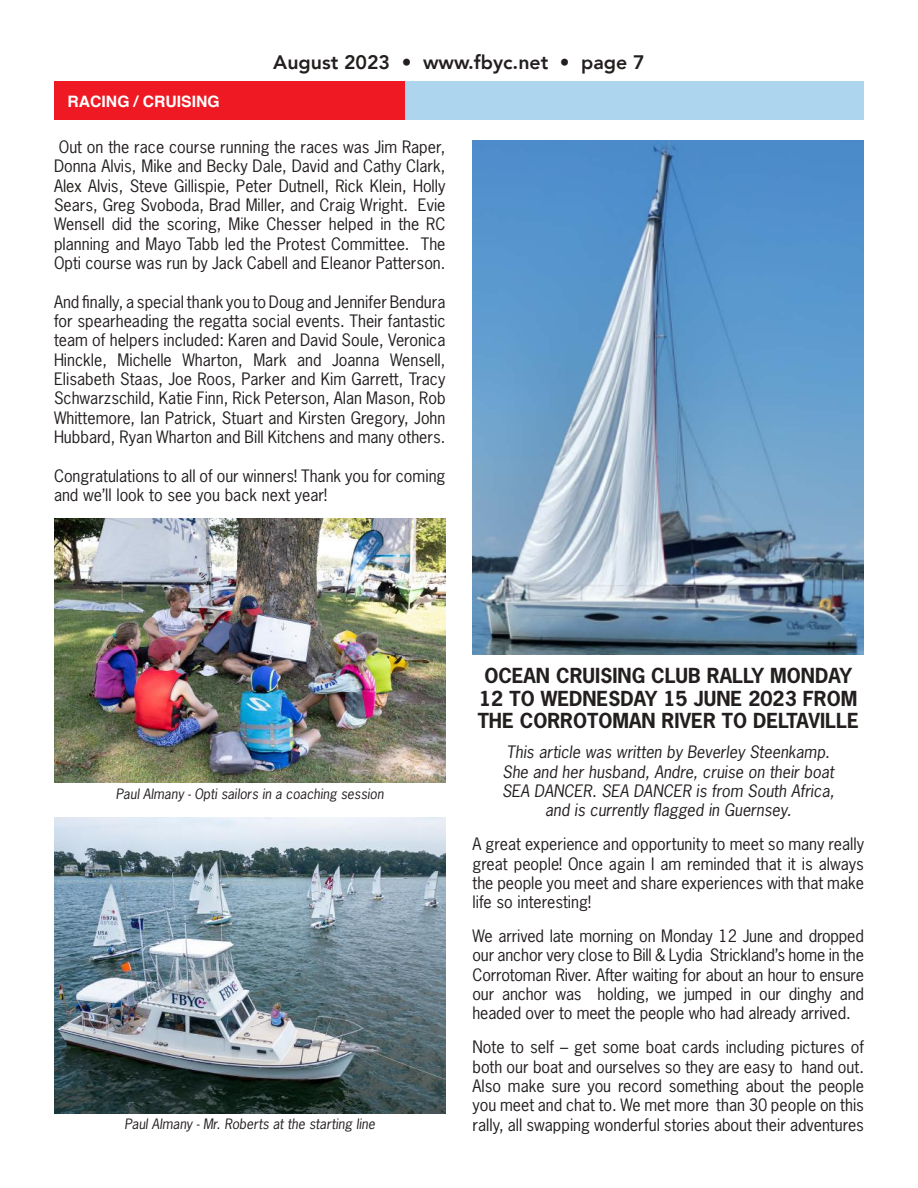
<style>
.page{position:relative;width:918px;height:1188px;background:#fff}
.page>*{position:absolute;margin:0;border:0;box-sizing:border-box;transform-origin:0 0}
.t1{font:700 19.5px/22.5px "News Gothic Std";color:#241f1f;text-align:center}
.t2{font:800 19.5px "Avenir";color:#241f1f}
.t3{font:16.2px/19.4px "News Gothic Std";color:#241f1f;text-align:justify}
.t4{font:italic 16.2px/19.4px "News Gothic Std";color:#241f1f;text-align:center}
.t5{font:700 15.75px "Helvetica";color:#fff}
.t6{font:italic 13.5px "News Gothic Std";color:#241f1f}
</style>
<div class="page">
<div style="left:400px;top:81px;width:464px;height:39px;background:#add5ee"></div>
<div style="left:54px;top:81px;width:351px;height:39px;background:#ef1923"></div>
<img style="left:54px;top:519px;width:392px;height:264px">
<img style="left:54px;top:817px;width:392px;height:296px">
<img style="left:472px;top:140px;width:392px;height:514px">
<p class="t2" style="left:273px;top:47px;width:373px">August 2023 • www.fbyc.net • page 7</p>
<p class="t5" style="left:68px;top:88px;width:154px">RACING / CRUISING</p>
<p class="t3" style="left:54px;top:137px;width:393px">Out on the race course running the races was Jim Raper, Donna Alvis, Mike and Becky Dale, David and Cathy Clark, Alex Alvis, Steve Gillispie, Peter Dutnell, Rick Klein, Holly Sears, Greg Svoboda, Brad Miller, and Craig Wright. Evie Wensell did the scoring, Mike Chesser helped in the RC planning and Mayo Tabb led the Protest Committee. The Opti course was run by Jack Cabell and Eleanor Patterson.</p>
<p class="t3" style="left:54px;top:292px;width:393px">And finally, a special thank you to Doug and Jennifer Bendura for spearheading the regatta social events. Their fantastic team of helpers included: Karen and David Soule, Veronica Hinckle, Michelle Wharton, Mark and Joanna Wensell, Elisabeth Staas, Joe Roos, Parker and Kim Garrett, Tracy Schwarzschild, Katie Finn, Rick Peterson, Alan Mason, Rob Whittemore, Ian Patrick, Stuart and Kirsten Gregory, John Hubbard, Ryan Wharton and Bill Kitchens and many others.</p>
<p class="t3" style="left:54px;top:466px;width:393px">Congratulations to all of our winners! Thank you for coming and we’ll look to see you back next year!</p>
<p class="t6" style="left:116px;top:785px;width:270px">Paul Almany - Opti sailors in a coaching session</p>
<p class="t6" style="left:124px;top:1116px;width:252px">Paul Almany - Mr. Roberts at the starting line</p>
<p class="t1" style="left:478px;top:664px;width:382px">OCEAN CRUISING CLUB RALLY MONDAY<br>12 TO WEDNESDAY 15 JUNE 2023 FROM<br>THE CORROTOMAN RIVER TO DELTAVILLE</p>
<p class="t4" style="left:502px;top:743px;width:334px">This article was written by Beverley Steenkamp.<br>She and her husband, Andre, cruise on their boat SEA DANCER. SEA DANCER is from South Africa, and is currently flagged in Guernsey.</p>
<p class="t3" style="left:472px;top:834px;width:393px">A great experience and opportunity to meet so many really great people! Once again I am reminded that it is always the people you meet and share experiences with that make life so interesting!</p>
<p class="t3" style="left:472px;top:926px;width:393px">We arrived late morning on Monday 12 June and dropped our anchor very close to Bill &amp; Lydia Strickland’s home in the Corrotoman River. After waiting for about an hour to ensure our anchor was holding, we jumped in our dinghy and headed over to meet the people who had already arrived.</p>
<p class="t3" style="left:472px;top:1037px;width:393px">Note to self – get some boat cards including pictures of both our boat and ourselves so they are easy to hand out.<br>Also make sure you record something about the people you meet and chat to. We met more than 30 people on this rally, all swapping wonderful stories about their adventures</p>
</div>
